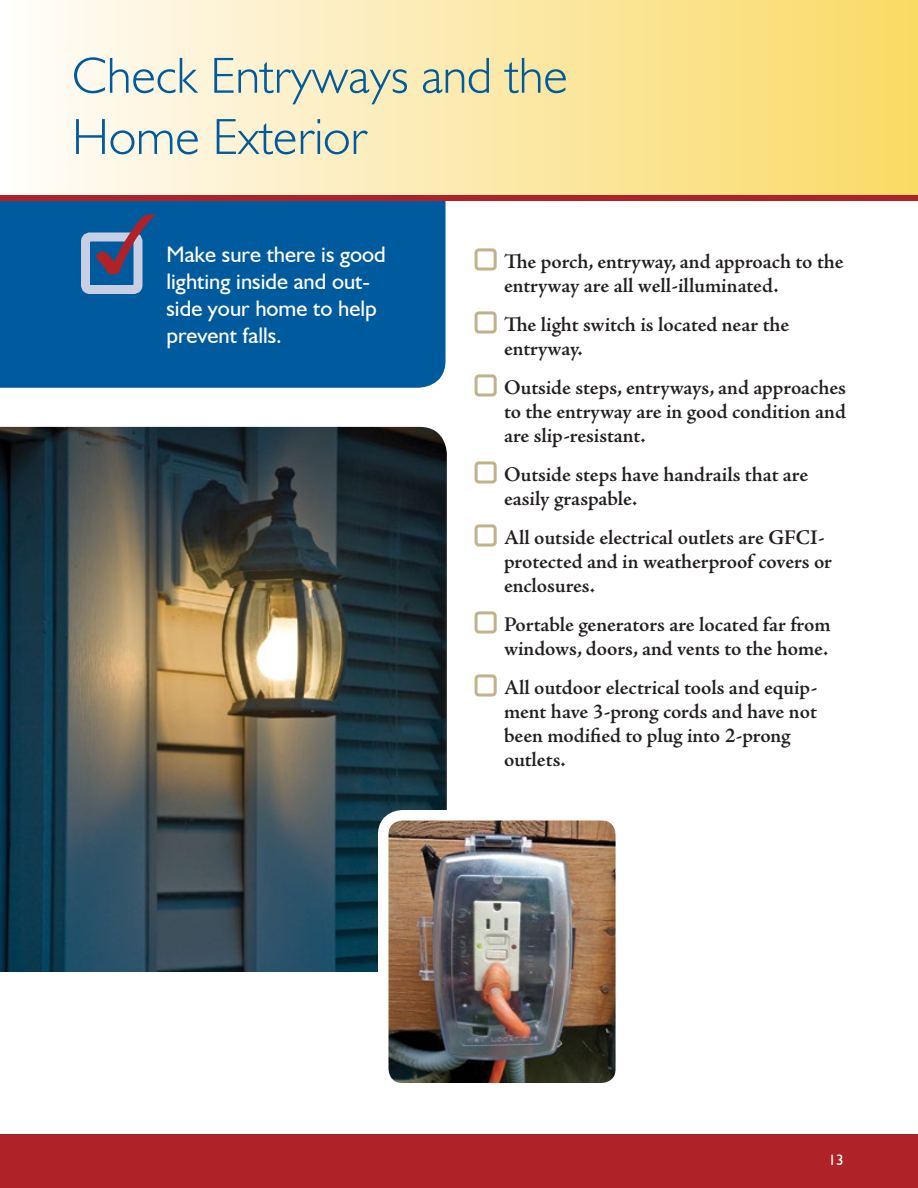
<style>
.page{position:relative;width:918px;height:1188px;background:#fff}
.page>*{position:absolute;margin:0;border:0;box-sizing:border-box;transform-origin:0 0}
.t1{font:84px "Monotype Sorts";color:#af2227}
.t2{font:300 51px/61.2px "Humanist 521 BT";color:#005b9e}
.t3{font:22.5px/27px "Humanist 521 BT";color:#fff}
.Body_Text{font:600 21px/24px "Adobe Jenson Pro";letter-spacing:-.005em;color:#231f20}
.t4{font:15px "Humanist 521 BT";color:#fff}
</style>
<div class="page">
<img style="left:0;top:427px;width:447px;height:545px">
<div style="left:475px;top:248px;width:22px;height:23px;border:3px solid #c1b28a;border-radius:3px"></div>
<div style="left:475px;top:311px;width:22px;height:23px;border:3px solid #c1b28a;border-radius:3px"></div>
<div style="left:475px;top:374px;width:22px;height:23px;border:3px solid #c1b28a;border-radius:3px"></div>
<div style="left:475px;top:461px;width:22px;height:23px;border:3px solid #c1b28a;border-radius:3px"></div>
<div style="left:475px;top:524px;width:22px;height:23px;border:3px solid #c1b28a;border-radius:3px"></div>
<div style="left:475px;top:611px;width:22px;height:23px;border:3px solid #c1b28a;border-radius:3px"></div>
<div style="left:475px;top:674px;width:22px;height:23px;border:3px solid #c1b28a;border-radius:3px"></div>
<img style="left:383px;top:815px;width:232px;height:268px">
<div style="left:378px;top:810px;width:248px;height:284px;border:10px solid #fff;border-radius:19px"></div>
<div style="left:0;top:1134px;width:918px;height:54px;background:#af2227"></div>
<div style="left:0;top:201px;width:446px;height:187px;background:#005b9e"></div>
<div style="left:81px;top:232px;width:61px;height:62px;border:9px solid #c8cfe4;border-radius:4px"></div>
<div style="left:0;top:0;width:918px;height:196px;background:linear-gradient(to right,#fffcfb,#f9d965)"></div>
<div style="left:0;top:195px;width:918px;height:6px;background:#af2227"></div>
<p class="t2" style="left:72px;top:44px;width:497px">Check Entryways and the<br>Home Exterior</p>
<p class="t1" style="left:94px;top:206px;width:78px">3</p>
<p class="t3" style="left:166px;top:241px;width:221px">Make sure there is good lighting inside and out&shy;side your home to help prevent falls.</p>
<p class="Body_Text" style="left:504px;top:249px;width:341px">The porch, entryway, and approach to the entryway are all well-illuminated.</p>
<p class="Body_Text" style="left:504px;top:312px;width:287px">The light switch is located near the entryway.</p>
<p class="Body_Text" style="left:504px;top:375px;width:344px;text-align:justify">Outside steps, entryways, and approaches to the entryway are in good condition and are slip-resistant.</p>
<p class="Body_Text" style="left:504px;top:462px;width:306px">Outside steps have handrails that are easily graspable.</p>
<p class="Body_Text" style="left:504px;top:525px;width:330px">All outside electrical outlets are GFCI&shy;protected and in weatherproof covers or enclosures.</p>
<p class="Body_Text" style="left:504px;top:612px;width:328px">Portable generators are located far from windows, doors, and vents to the home.</p>
<p class="Body_Text" style="left:504px;top:675px;width:315px">All outdoor electrical tools and equip&shy;ment have 3-prong cords and have not been modified to plug into 2-prong outlets.</p>
<p class="t4" style="left:829px;top:1151px;width:17px">13</p>
</div>
